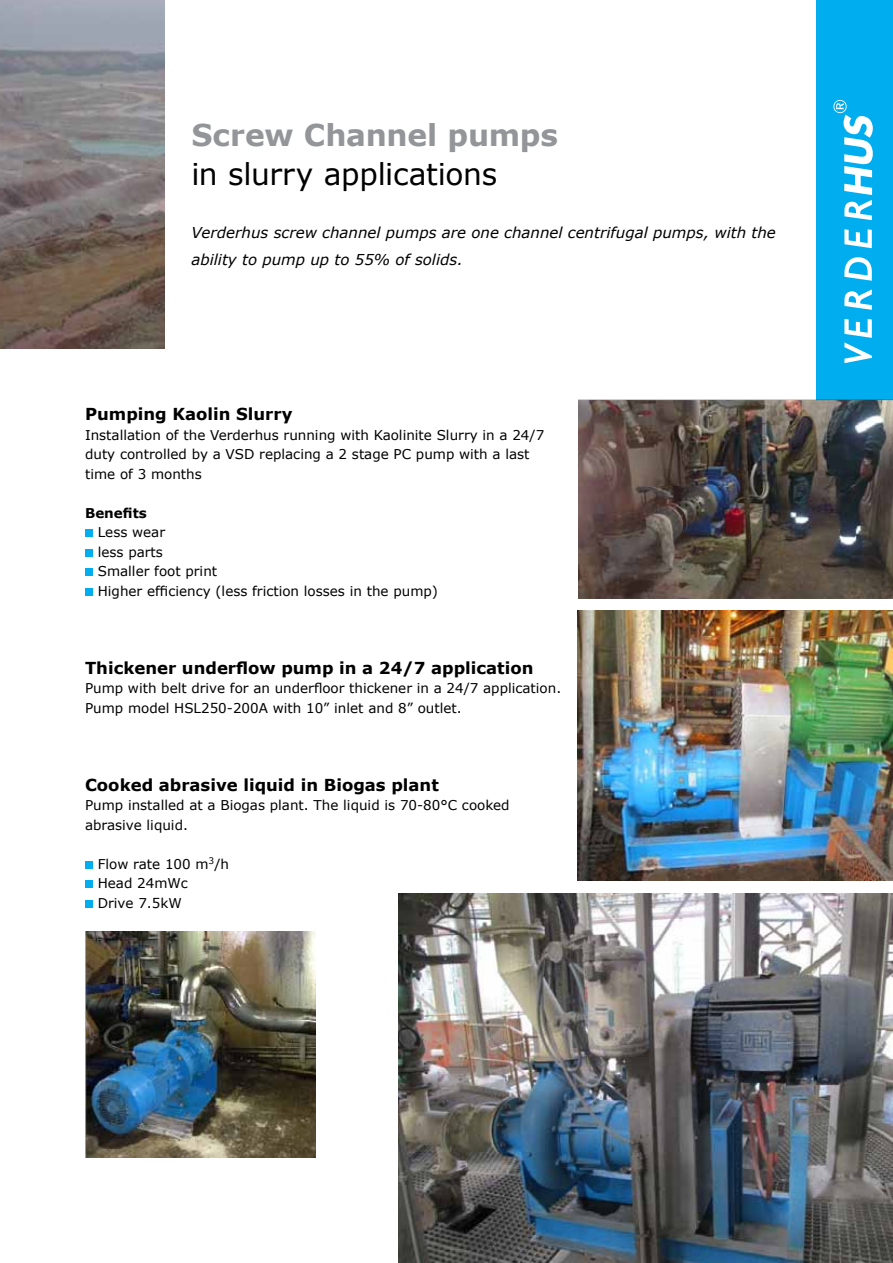
<style>
.page{position:relative;width:893px;height:1263px;background:#fff}
.page>*{position:absolute;margin:0;border:0;box-sizing:border-box;transform-origin:0 0}
.t1{font:30px "Verdana";letter-spacing:-.01em;color:#000}
.t2{font:700 30px "Verdana";letter-spacing:-.01em;color:#939598}
.t3{font:700 16.5px "Verdana";color:#000}
.t4{font:italic 15px/27px "Verdana";color:#000}
.t5{font:13.5px/19.5px "Verdana";color:#000}
.t6{font:700 13.5px "Verdana";color:#000}
</style>
<div class="page">
<div style="left:816px;top:0;width:77px;height:401px;background:#00aeef"></div>
<div style="left:85px;top:529px;width:8px;height:8px;background:#00aeef"></div>
<div style="left:85px;top:549px;width:8px;height:8px;background:#00aeef"></div>
<div style="left:85px;top:568px;width:8px;height:8px;background:#00aeef"></div>
<div style="left:85px;top:588px;width:8px;height:8px;background:#00aeef"></div>
<div style="left:85px;top:861px;width:8px;height:8px;background:#00aeef"></div>
<div style="left:85px;top:880px;width:8px;height:8px;background:#00aeef"></div>
<div style="left:85px;top:900px;width:8px;height:8px;background:#00aeef"></div>
<img style="left:578px;top:399px;width:315px;height:200px">
<img style="left:0;top:0;width:165px;height:348px">
<img style="left:85px;top:931px;width:231px;height:226px">
<img style="left:398px;top:893px;width:495px;height:370px">
<img style="left:577px;top:611px;width:316px;height:270px">
<svg style="left:844px;top:319px;width:28px;height:44px"></svg>
<svg style="left:844px;top:289px;width:28px;height:21px"></svg>
<svg style="left:844px;top:257px;width:28px;height:24px"></svg>
<svg style="left:844px;top:229px;width:28px;height:19px"></svg>
<svg style="left:833px;top:100px;width:40px;height:120px"></svg>
<h1 class="t2" style="left:191px;top:114px;width:368px">Screw Channel pumps</h1>
<h1 class="t1" style="left:191px;top:154px;width:307px">in slurry applications</h1>
<p class="t4" style="left:191px;top:219px;width:586px">Verderhus screw channel pumps are one channel centrifugal pumps, with the ability to pump up to 55% of solids.</p>
<p class="t3" style="left:85px;top:402px;width:209px">Pumping Kaolin Slurry</p>
<p class="t5" style="left:85px;top:425px;width:461px">Installation of the Verderhus running with Kaolinite Slurry in a 24/7 duty controlled by a VSD replacing a 2 stage PC pump with a last time of 3 months</p>
<p class="t6" style="left:85px;top:503px;width:63px">Benefits</p>
<p class="t5" style="left:98px;top:522px;width:342px">Less wear<br>less parts<br>Smaller foot print<br>Higher efficiency (less friction losses in the pump)</p>
<p class="t3" style="left:85px;top:656px;width:450px">Thickener underflow pump in a 24/7 application</p>
<p class="t5" style="left:85px;top:678px;width:478px">Pump with belt drive for an underfloor thickener in a 24/7 application.<br>Pump model HSL250-200A with 10” inlet and 8” outlet.</p>
<p class="t3" style="left:85px;top:773px;width:355px">Cooked abrasive liquid in Biogas plant</p>
<p class="t5" style="left:85px;top:795px;width:426px">Pump installed at a Biogas plant. The liquid is 70-80°C cooked abrasive liquid.</p>
<p class="t5" style="left:98px;top:854px;width:133px">Flow rate 100 m<sup>3</sup>/h<br>Head 24mWc<br>Drive 7.5kW</p>
</div>
